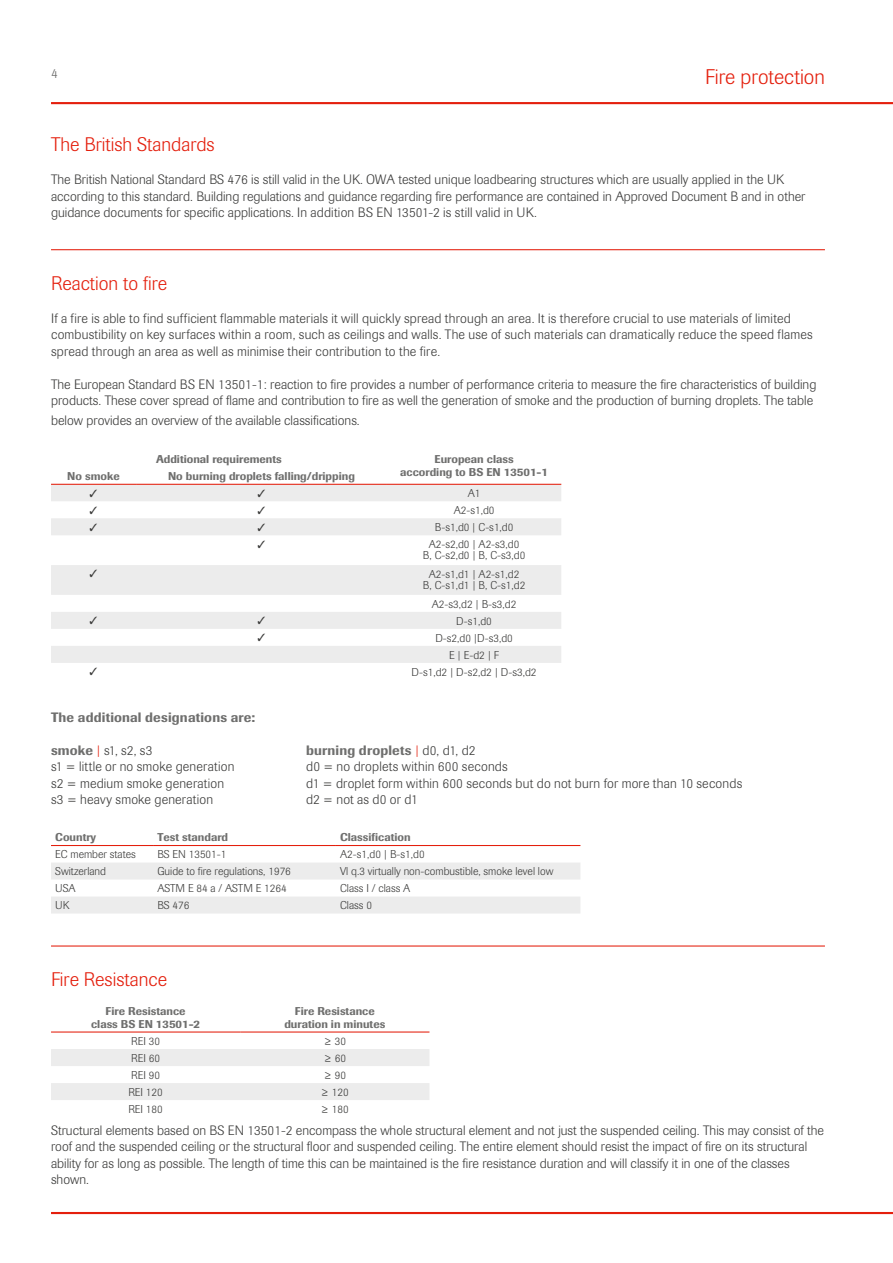
<style>
.page{position:relative;width:893px;height:1263px;background:#fff}
.page>*{position:absolute;margin:0;border:0;box-sizing:border-box;transform-origin:0 0}
.t1{font:300 21px "Imago Pro";color:#e41f0d}
.t2{font:300 19.5px "Imago Pro";color:#e41f0d}
.t3{font:300 13.5px/16.5px "Imago Pro";color:#3b3b3a}
.t4{font:500 13.5px "Imago Pro";letter-spacing:.01em;color:#6f6f6e}
.t5{font:300 13.5px "Imago Pro";color:#6f6f6e}
.t6{font:300 11.25px/11.2px "Imago Pro";color:#3b3b3a;text-align:center}
.t7{font:500 11.25px/12.3px "Imago Pro";color:#6f6f6e;text-align:center}
.s1{font-weight:500;color:#6f6f6e}
.s2{color:#e41f0d}
</style>
<div class="page">
<hr style="left:51px;top:1212px;width:842px;height:2px;background:#e41f0d">
<hr style="left:51px;top:102px;width:842px;height:2px;background:#e41f0d">
<hr style="left:51px;top:249px;width:774px;height:1px;background:#e41f0d">
<svg style="left:51px;top:485px;width:510px;height:178px;fill:#ececec"></svg>
<hr style="left:51px;top:484px;width:85px;height:1px;background:#e41f0d">
<hr style="left:136px;top:484px;width:251px;height:1px;background:#e41f0d">
<hr style="left:387px;top:484px;width:174px;height:1px;background:#e41f0d">
<svg style="left:51px;top:863px;width:529px;height:50px"></svg>
<hr style="left:51px;top:845px;width:102px;height:1px;background:#e41f0d">
<hr style="left:153px;top:845px;width:183px;height:1px;background:#e41f0d">
<hr style="left:336px;top:845px;width:244px;height:1px;background:#e41f0d">
<hr style="left:51px;top:945px;width:774px;height:1px;background:#e41f0d">
<svg style="left:51px;top:1049px;width:378px;height:51px"></svg>
<hr style="left:51px;top:1031px;width:189px;height:1px;background:#e41f0d">
<hr style="left:240px;top:1031px;width:189px;height:1px;background:#e41f0d">
<svg style="left:90px;top:489px;width:7px;height:8px"></svg>
<svg style="left:258px;top:489px;width:7px;height:8px"></svg>
<svg style="left:90px;top:506px;width:7px;height:8px"></svg>
<svg style="left:258px;top:506px;width:7px;height:8px"></svg>
<svg style="left:90px;top:523px;width:7px;height:8px"></svg>
<svg style="left:258px;top:523px;width:7px;height:8px"></svg>
<svg style="left:258px;top:540px;width:7px;height:8px"></svg>
<svg style="left:90px;top:570px;width:7px;height:7px"></svg>
<svg style="left:90px;top:616px;width:7px;height:8px"></svg>
<svg style="left:258px;top:616px;width:7px;height:8px"></svg>
<svg style="left:258px;top:634px;width:7px;height:7px"></svg>
<p class="t5" style="left:51px;top:65px;width:8px">4</p>
<h1 class="t1" style="left:705px;top:63px;width:121px">Fire protection</h1>
<h2 class="t2" style="left:51px;top:132px;width:165px">The British Standards</h2>
<p class="t3" style="left:51px;top:171px;width:756px">The British National Standard BS 476 is still valid in the UK. OWA tested unique loadbearing structures which are usually applied in the UK according to this standard. Building regulations and guidance regarding fire performance are contained in Approved Document B and in other guidance documents for specific applications. In addition BS EN 13501-2 is still valid in UK.</p>
<h2 class="t2" style="left:51px;top:270px;width:118px">Reaction to fire</h2>
<p class="t3" style="left:51px;top:310px;width:763px">If a fire is able to find sufficient flammable materials it will quickly spread through an area. It is therefore crucial to use materials of limited combustibility on key surfaces within a room, such as ceilings and walls. The use of such materials can dramatically reduce the speed flames spread through an area as well as minimise their contribution to the fire.</p>
<p class="t3" style="left:51px;top:376px;width:767px">The European Standard BS EN 13501-1: reaction to fire provides a number of performance criteria to measure the fire characteristics of building products. These cover spread of flame and contribution to fire as well the generation of smoke and the production of burning droplets. The table</p>
<p class="t3" style="left:51px;top:412px;width:308px">below provides an overview of the available classifications.</p>
<p class="t7" style="left:156px;top:453px;width:127px">Additional requirements</p>
<p class="t7" style="left:435px;top:453px;width:81px">European class</p>
<p class="t7" style="left:67px;top:470px;width:54px">No smoke</p>
<p class="t7" style="left:168px;top:470px;width:188px">No burning droplets falling/dripping</p>
<p class="t7" style="left:400px;top:466px;width:149px">according to BS EN 13501-1</p>
<p class="t6" style="left:468px;top:487px;width:14px">A1</p>
<p class="t6" style="left:454px;top:504px;width:42px">A2-s1,d0</p>
<p class="t6" style="left:435px;top:521px;width:80px">B-s1,d0 | C-s1,d0</p>
<p class="t6" style="left:423px;top:538px;width:104px">A2-s2,d0 | A2-s3,d0<br>B, C-s2,d0 | B, C-s3,d0</p>
<p class="t6" style="left:423px;top:568px;width:104px">A2-s1,d1 | A2-s1,d2<br>B, C-s1,d1 | B, C-s1,d2</p>
<p class="t6" style="left:432px;top:598px;width:86px">A2-s3,d2 | B-s3,d2</p>
<p class="t6" style="left:456px;top:615px;width:37px">D-s1,d0</p>
<p class="t6" style="left:435px;top:629px;width:79px;line-height:17px">D-s2,d0 |D-s3,d0<br>E | E-d2 | F</p>
<p class="t6" style="left:412px;top:666px;width:126px">D-s1,d2 | D-s2,d2 | D-s3,d2</p>
<p class="t4" style="left:51px;top:708px;width:206px">The additional designations are:</p>
<p class="t3" style="left:51px;top:741px;width:185px"><span class="s1">smoke</span> <span class="s2">|</span> s1, s2, s3<br>s1 = little or no smoke generation s2 = medium smoke generation s3 = heavy smoke generation</p>
<p class="t3" style="left:306px;top:741px;width:438px"><span class="s1">burning droplets</span> <span class="s2">|</span> d0, d1, d2<br>d0 = no droplets within 600 seconds<br>d1 = droplet form within 600 seconds but do not burn for more than 10 seconds d2 = not as d0 or d1</p>
<p class="t7" style="left:55px;top:831px;width:43px">Country</p>
<p class="t7" style="left:157px;top:831px;width:72px">Test standard</p>
<p class="t7" style="left:340px;top:831px;width:72px">Classification</p>
<p class="t6" style="left:55px;top:848px;width:82px">EC member states</p>
<p class="t6" style="left:157px;top:848px;width:71px">BS EN 13501-1</p>
<p class="t6" style="left:340px;top:848px;width:86px">A2-s1,d0 | B-s1,d0</p>
<p class="t6" style="left:55px;top:865px;width:52px">Switzerland</p>
<p class="t6" style="left:157px;top:865px;width:135px">Guide to fire regulations, 1976</p>
<p class="t6" style="left:340px;top:865px;width:215px">Vl q.3 virtually non-combustible, smoke level low</p>
<p class="t6" style="left:55px;top:882px;width:22px">USA</p>
<p class="t6" style="left:157px;top:882px;width:131px">ASTM E 84 a / ASTM E 1264</p>
<p class="t6" style="left:340px;top:882px;width:72px">Class I / class A</p>
<p class="t6" style="left:55px;top:899px;width:16px">UK</p>
<p class="t6" style="left:157px;top:899px;width:34px">BS 476</p>
<p class="t6" style="left:340px;top:899px;width:33px">Class 0</p>
<h2 class="t2" style="left:51px;top:967px;width:118px">Fire Resistance</h2>
<p class="t7" style="left:91px;top:1005px;width:111px">Fire Resistance class BS EN 13501-2</p>
<p class="t7" style="left:284px;top:1005px;width:103px">Fire Resistance duration in minutes</p>
<p class="t6" style="left:131px;top:1035px;width:30px">REI 30</p>
<p class="t6" style="left:324px;top:1035px;width:24px">≥ 30</p>
<p class="t6" style="left:131px;top:1052px;width:30px">REI 60</p>
<p class="t6" style="left:324px;top:1052px;width:24px">≥ 60</p>
<p class="t6" style="left:131px;top:1069px;width:30px">REI 90</p>
<p class="t6" style="left:324px;top:1069px;width:24px">≥ 90</p>
<p class="t6" style="left:128px;top:1086px;width:36px">REI 120</p>
<p class="t6" style="left:321px;top:1086px;width:29px">≥ 120</p>
<p class="t6" style="left:128px;top:1103px;width:36px">REI 180</p>
<p class="t6" style="left:321px;top:1103px;width:29px">≥ 180</p>
<p class="t3" style="left:51px;top:1121px;width:774px">Structural elements based on BS EN 13501-2 encompass the whole structural element and not just the suspended ceiling. This may consist of the roof and the suspended ceiling or the structural floor and suspended ceiling. The entire element should resist the impact of fire on its structural ability for as long as possible. The length of time this can be maintained is the fire resistance duration and will classify it in one of the classes shown.</p>
</div>
